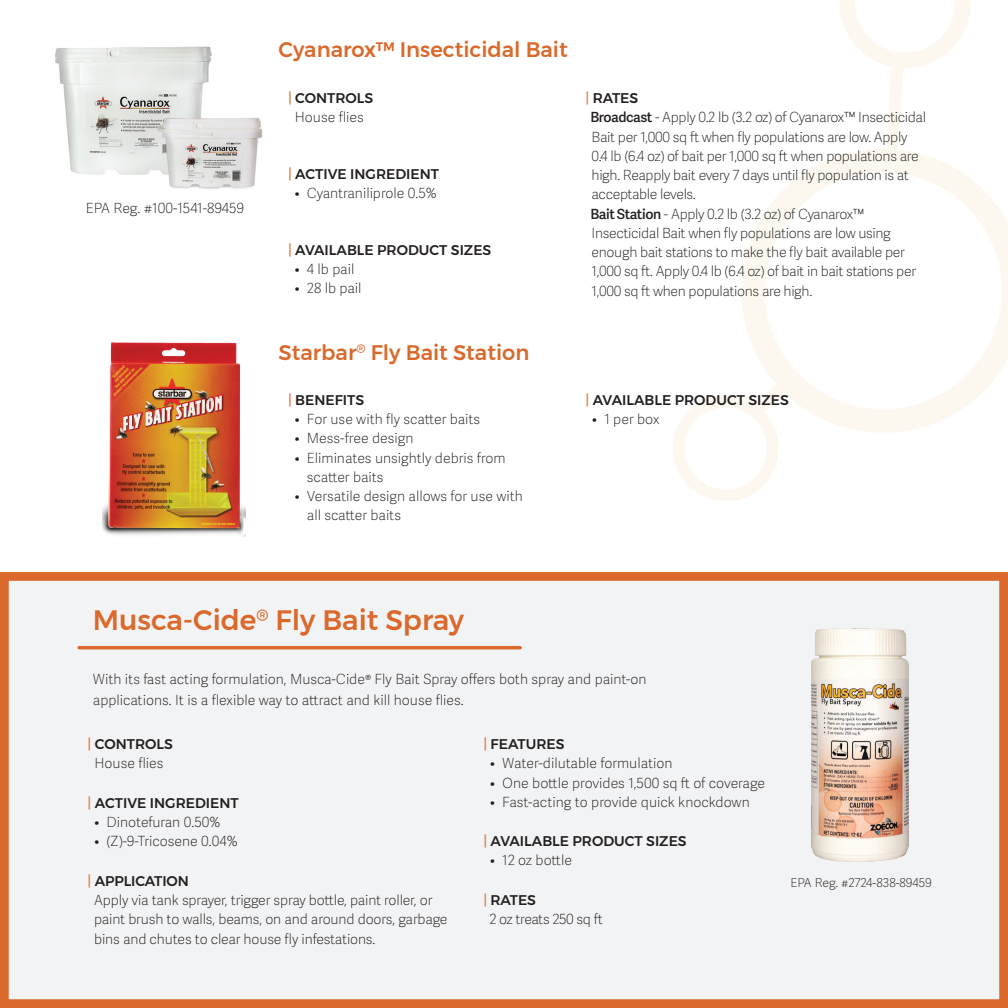
<style>
.page{position:relative;width:1008px;height:1008px;background:#fff}
.page>*{position:absolute;margin:0;border:0;box-sizing:border-box;transform-origin:0 0}
.t1{font:500 28px "Montserrat";color:#da692b}
.t2{font:500 21px "Montserrat";color:#da692b}
.t3{font:100 14px/19.2px "Adelle Sans";letter-spacing:-.015em;color:#231f20}
.t4{font:500 14px "Montserrat";color:#231f20}
.t5{font:100 12.25px "Adelle Sans";letter-spacing:-.01em;color:#231f20}
.s1{color:#e1844c}
.s2{font-weight:600}
</style>
<div class="page">
<svg style="left:840px;top:0;width:131px;height:122px"></svg>
<svg style="left:673px;top:396px;width:104px;height:105px"></svg>
<svg style="left:736px;top:122px;width:272px;height:338px"></svg>
<img style="left:55px;top:46px;width:207px;height:143px">
<div style="left:0;top:573px;width:1008px;height:435px;background:#f2f3f4"></div>
<div style="left:0;top:572px;width:1008px;height:436px;border:9px solid #da692b"></div>
<hr style="left:79px;top:646px;width:441px;height:3px;background:#da692b">
<img style="left:811px;top:628px;width:98px;height:234px">
<img style="left:102px;top:342px;width:143px;height:195px">
<p class="t3" style="left:86px;top:198px;width:160px">EPA Reg. #100-1541-89459</p>
<h2 class="t2" style="left:279px;top:33px;width:291px">Cyanarox™ Insecticidal Bait</h2>
<p class="t4" style="left:288px;top:87px;width:87px"><span class="s1">|</span> CONTROLS</p>
<p class="t3" style="left:295px;top:107px;width:71px">House flies</p>
<p class="t4" style="left:288px;top:163px;width:153px"><span class="s1">|</span> ACTIVE INGREDIENT</p>
<p class="t3" style="left:295px;top:183px;width:144px">• Cyantraniliprole 0.5%</p>
<p class="t4" style="left:288px;top:239px;width:205px"><span class="s1">|</span> AVAILABLE PRODUCT SIZES</p>
<p class="t3" style="left:295px;top:259px;width:61px">• 4 lb pail</p>
<p class="t3" style="left:295px;top:278px;width:68px">• 28 lb pail</p>
<h2 class="t2" style="left:279px;top:336px;width:252px">Starbar<sup>®</sup> Fly Bait Station</h2>
<p class="t4" style="left:288px;top:389px;width:78px"><span class="s1">|</span> BENEFITS</p>
<p class="t3" style="left:295px;top:409px;width:187px">• For use with fly scatter baits</p>
<p class="t3" style="left:295px;top:428px;width:120px">• Mess-free design</p>
<p class="t3" style="left:307px;top:448px;width:200px;text-indent:-12px">• Eliminates unsightly debris from scatter baits</p>
<p class="t3" style="left:307px;top:486px;width:218px;text-indent:-12px">• Versatile design allows for use with all scatter baits</p>
<p class="t4" style="left:586px;top:87px;width:54px"><span class="s1">|</span> RATES</p>
<p class="t3" style="left:590px;top:107px;width:337px"><span class="s2">Broadcast</span> - Apply 0.2 lb (3.2 oz) of Cyanarox™ Insecticidal Bait per 1,000 sq ft when fly populations are low. Apply<br>0.4 lb (6.4 oz) of bait per 1,000 sq ft when populations are high. Reapply bait every 7 days until fly population is at acceptable levels.<br><span class="s2">Bait Station</span> - Apply 0.2 lb (3.2 oz) of Cyanarox™ Insecticidal Bait when fly populations are low using enough bait stations to make the fly bait available per 1,000 sq ft. Apply 0.4 lb (6.4 oz) of bait in bait stations per 1,000 sq ft when populations are high.</p>
<p class="t4" style="left:586px;top:389px;width:205px"><span class="s1">|</span> AVAILABLE PRODUCT SIZES</p>
<p class="t3" style="left:592px;top:409px;width:69px">• 1 per box</p>
<h1 class="t1" style="left:93px;top:598px;width:373px">Musca-Cide<sup>®</sup> Fly Bait Spray</h1>
<p class="t3" style="left:93px;top:668px;width:555px;line-height:21px">With its fast acting formulation, Musca-Cide® Fly Bait Spray offers both spray and paint-on applications. It is a flexible way to attract and kill house flies.</p>
<p class="t4" style="left:88px;top:733px;width:87px"><span class="s1">|</span> CONTROLS</p>
<p class="t3" style="left:94px;top:753px;width:71px">House flies</p>
<p class="t4" style="left:483px;top:733px;width:83px"><span class="s1">|</span> FEATURES</p>
<p class="t3" style="left:490px;top:753px;width:184px">• Water-dilutable formulation</p>
<p class="t3" style="left:490px;top:773px;width:276px">• One bottle provides 1,500 sq ft of coverage</p>
<p class="t3" style="left:490px;top:792px;width:261px">• Fast-acting to provide quick knockdown</p>
<p class="t4" style="left:483px;top:830px;width:205px"><span class="s1">|</span> AVAILABLE PRODUCT SIZES</p>
<p class="t3" style="left:490px;top:850px;width:83px">• 12 oz bottle</p>
<p class="t4" style="left:88px;top:792px;width:153px"><span class="s1">|</span> ACTIVE INGREDIENT</p>
<p class="t3" style="left:94px;top:812px;width:127px">• Dinotefuran 0.50%</p>
<p class="t3" style="left:94px;top:831px;width:145px">• (Z)-9-Tricosene 0.04%</p>
<p class="t4" style="left:88px;top:870px;width:103px"><span class="s1">|</span> APPLICATION</p>
<p class="t3" style="left:94px;top:890px;width:355px">Apply via tank sprayer, trigger spray bottle, paint roller, or paint brush to walls, beams, on and around doors, garbage bins and chutes to clear house fly infestations.</p>
<p class="t4" style="left:483px;top:889px;width:54px"><span class="s1">|</span> RATES</p>
<p class="t3" style="left:489px;top:909px;width:115px">2 oz treats 250 sq ft</p>
<p class="t5" style="left:791px;top:874px;width:143px">EPA Reg. #2724-838-89459</p>
</div>
